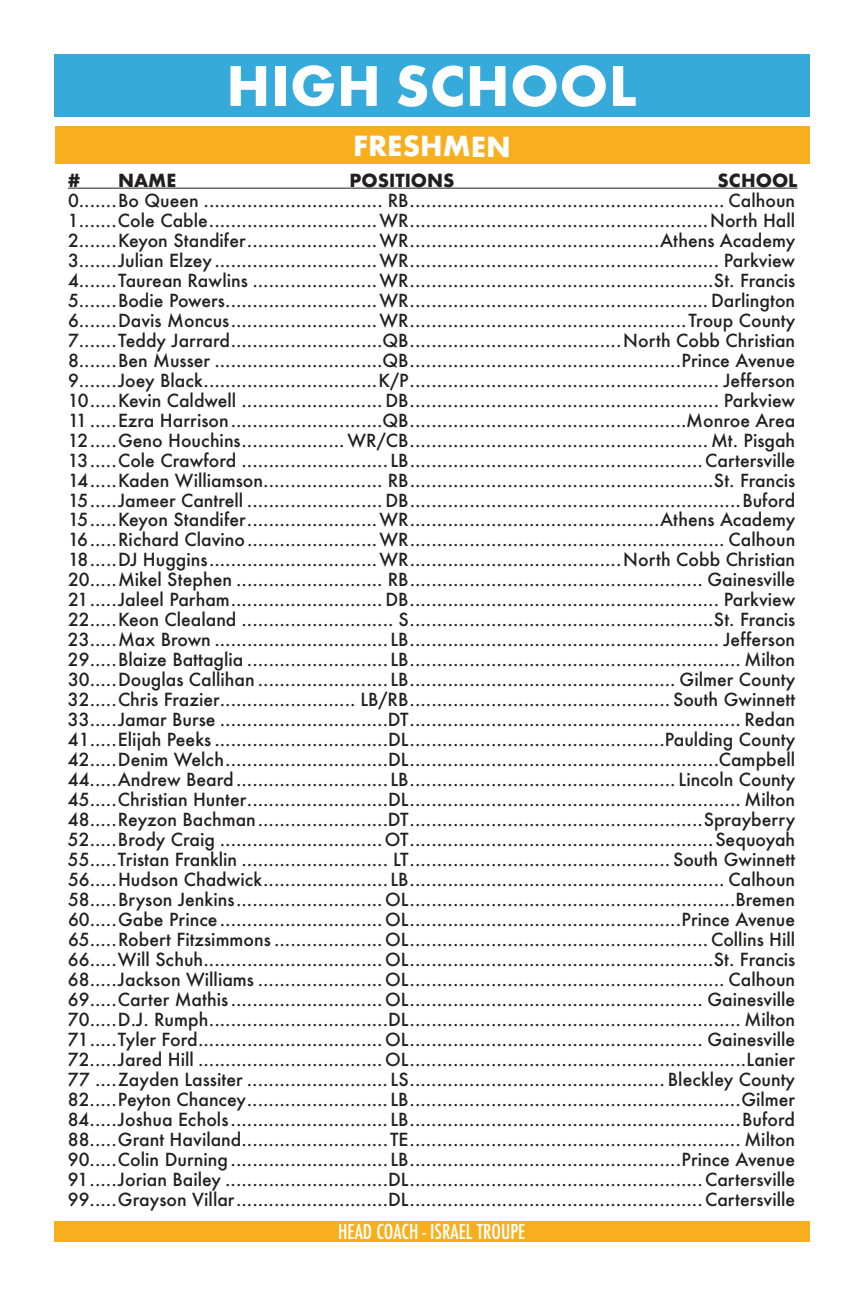
<style>
.page{position:relative;width:864px;height:1296px;background:#fff}
.page>*{position:absolute;margin:0;border:0;box-sizing:border-box;transform-origin:0 0}
.t1{font:700 59.6px "Futura PT";letter-spacing:.01em;color:#fff}
.t2{font:700 27px "Futura";letter-spacing:-.005em;color:#fff}
.t3{font:500 condensed 20px "Futura";color:#fff}
.t4{font:500 17.6px/20px "Futura";color:#231f20;text-align:justify}
.t5{font:700 17.6px "Futura";color:#231f20}
</style>
<div class="page">
<div style="left:55px;top:126px;width:754px;height:38px;background:#f7af1e"></div>
<div style="left:54px;top:1221px;width:756px;height:21px;background:#f7af1e"></div>
<hr style="left:68px;top:188px;width:730px;height:1px;background:#231f20">
<div style="left:55px;top:55px;width:755px;height:62px;background:#37aadc"></div>
<h1 class="t1" style="left:226px;top:48px;width:412px">HIGH SCHOOL</h1>
<h2 class="t2" style="left:353px;top:127px;width:159px">FRESHMEN</h2>
<p class="t5" style="left:68px;top:167px;width:13px">#</p>
<p class="t5" style="left:118px;top:167px;width:60px">NAME</p>
<p class="t5" style="left:350px;top:167px;width:106px">POSITIONS</p>
<p class="t5" style="left:717px;top:167px;width:82px">SCHOOL</p>
<p class="t4" style="left:68px;top:190px;width:729px">0.......Bo Queen ................................. RB.......................................................... Calhoun 1.......Cole Cable...............................WR.......................................................North Hall 2.......Keyon Standifer........................WR..............................................Athens Academy 3.......Julian Elzey ..............................WR......................................................... Parkview 4.......Taurean Rawlins .......................WR........................................................St. Francis 5.......Bodie Powers............................WR....................................................... Darlington 6.......Davis Moncus...........................WR...................................................Troup County 7.......Teddy Jarrard............................QB.......................................North Cobb Christian 8.......Ben Musser ...............................QB..................................................Prince Avenue 9.......Joey Black................................K/P......................................................... Jefferson 10.....Kevin Caldwell .......................... DB......................................................... Parkview 11.....Ezra Harrison............................QB...................................................Monroe Area 12.....Geno Houchins................... WR/CB.......................................................Mt. Pisgah 13.....Cole Crawford ........................... LB......................................................Cartersville 14.....Kaden Williamson...................... RB........................................................St. Francis 15.....Jameer Cantrell ......................... DB.............................................................Buford 15.....Keyon Standifer........................WR..............................................Athens Academy 16.....Richard Clavino........................WR.......................................................... Calhoun 18.....DJ Huggins...............................WR.......................................North Cobb Christian 20.....Mikel Stephen ........................... RB...................................................... Gainesville 21.....Jaleel Parham............................ DB......................................................... Parkview 22.....Keon Clealand ............................ S........................................................St. Francis 23.....Max Brown ................................ LB......................................................... Jefferson 29.....Blaize Battaglia .......................... LB............................................................. Milton 30.....Douglas Callihan ........................ LB................................................. Gilmer County 32.....Chris Frazier......................... LB/RB................................................ South Gwinnett 33.....Jamar Burse ...............................DT............................................................. Redan 41.....Elijah Peeks ................................DL...............................................Paulding County 42.....Denim Welch..............................DL.........................................................Campbell 44.....Andrew Beard............................ LB................................................. Lincoln County 45.....Christian Hunter..........................DL............................................................. Milton 48.....Reyzon Bachman........................DT......................................................Sprayberry 52.....Brody Craig ..............................OT........................................................Sequoyah 55.....Tristan Franklin ........................... LT................................................ South Gwinnett 56.....Hudson Chadwick....................... LB.......................................................... Calhoun 58.....Bryson Jenkins...........................OL............................................................Bremen 60.....Gabe Prince..............................OL..................................................Prince Avenue 65.....Robert Fitzsimmons ....................OL....................................................... Collins Hill 66.....Will Schuh.................................OL........................................................St. Francis 68.....Jackson Williams .......................OL.......................................................... Calhoun 69.....Carter Mathis ............................OL...................................................... Gainesville 70.....D.J. Rumph.................................DL............................................................. Milton 71.....Tyler Ford..................................OL...................................................... Gainesville 72.....Jared Hill ..................................OL..............................................................Lanier 77 ....Zayden Lassiter .......................... LS............................................... Bleckley County 82.....Peyton Chancey.......................... LB.............................................................Gilmer 84.....Joshua Echols ............................. LB.............................................................Buford 88.....Grant Haviland...........................TE............................................................. Milton 90.....Colin Durning ............................. LB..................................................Prince Avenue 91.....Jorian Bailey ..............................DL......................................................Cartersville 99.....Grayson Villar............................DL......................................................Cartersville</p>
<p class="t3" style="left:338px;top:1219px;width:189px">HEAD COACH - ISRAEL TROUPE</p>
</div>
